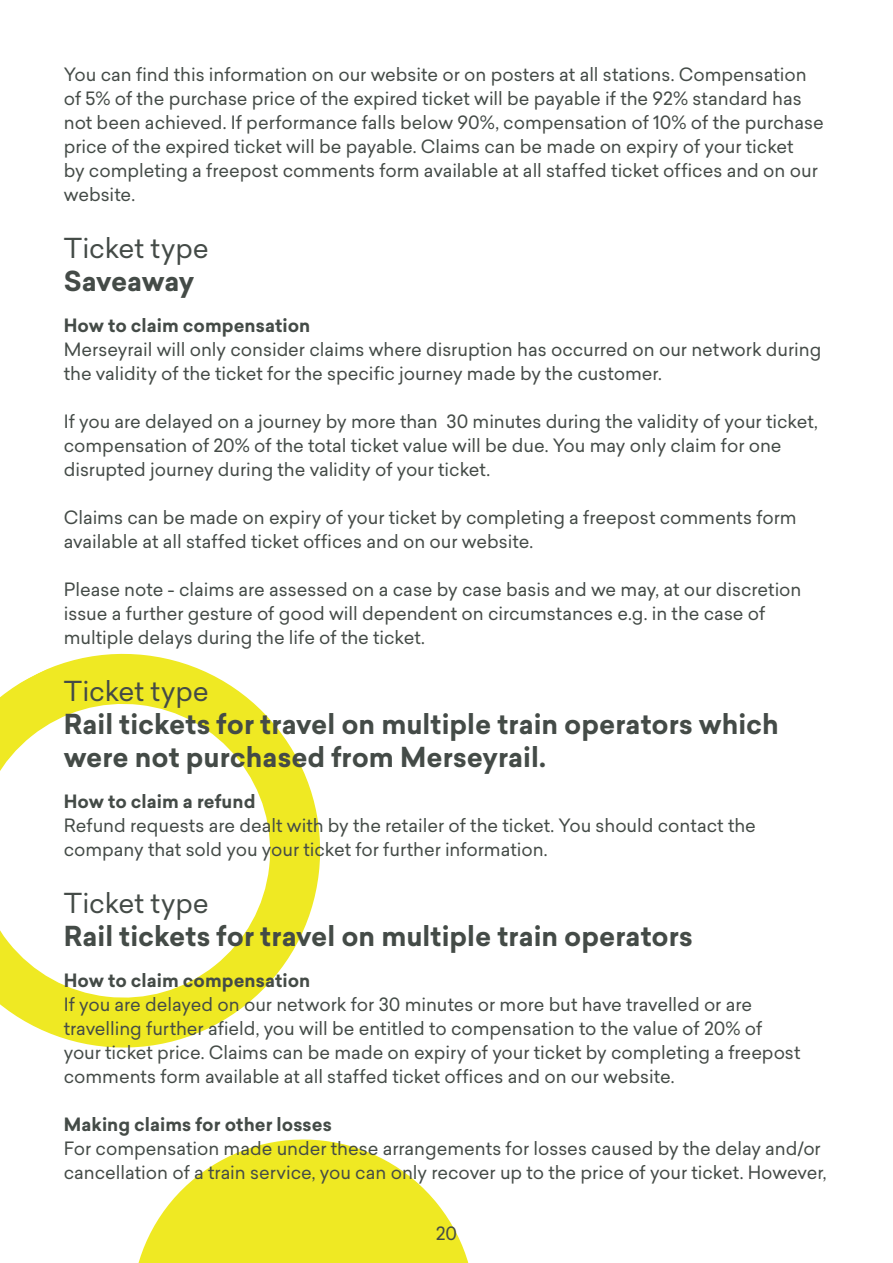
<style>
.page{position:relative;width:893px;height:1263px;background:#fff}
.page>*{position:absolute;margin:0;border:0;box-sizing:border-box;transform-origin:0 0}
.t1{font:700 27px/33px "Sailec";color:#444b47}
.t2{font:27px/33px "Sailec";color:#444b47}
.Merseyrail_Body{font:18px/24px "Sailec";letter-spacing:-.005em;color:#444b47}
.Merseyrail_Body-2{font:700 18px "Sailec";color:#444b47}
.s1{font-weight:700}
.s2{font-weight:400}
</style>
<div class="page">
<svg style="left:138px;top:1139px;width:331px;height:124px;fill:#efe923"></svg>
<svg style="left:0;top:653px;width:321px;height:395px"></svg>
<p class="Merseyrail_Body" style="left:64px;top:62px;width:761px">You can find this information on our website or on posters at all stations. Compensation of 5% of the purchase price of the expired ticket will be payable if the 92% standard has not been achieved. If performance falls below 90%, compensation of 10% of the purchase price of the expired ticket will be payable. Claims can be made on expiry of your ticket<br>by completing a freepost comments form available at all staffed ticket offices and on our website.</p>
<p class="t2" style="left:64px;top:231px;width:147px">Ticket type<br><span class="s1">Saveaway</span></p>
<p class="Merseyrail_Body-2" style="left:64px;top:312px;width:248px">How to claim compensation</p>
<p class="Merseyrail_Body" style="left:64px;top:337px;width:759px">Merseyrail will only consider claims where disruption has occurred on our network during the validity of the ticket for the specific journey made by the customer.</p>
<p class="Merseyrail_Body" style="left:64px;top:409px;width:756px">If you are delayed on a journey by more than 30 minutes during the validity of your ticket, compensation of 20% of the total ticket value will be due. You may only claim for one disrupted journey during the validity of your ticket.</p>
<p class="Merseyrail_Body" style="left:64px;top:505px;width:734px">Claims can be made on expiry of your ticket by completing a freepost comments form available at all staffed ticket offices and on our website.</p>
<p class="Merseyrail_Body" style="left:64px;top:577px;width:739px">Please note - claims are assessed on a case by case basis and we may, at our discretion issue a further gesture of good will dependent on circumstances e.g. in the case of multiple delays during the life of the ticket.</p>
<p class="t1" style="left:64px;top:675px;width:717px"><span class="s2">Ticket type<br></span>Rail tickets for travel on multiple train operators which were not purchased from Merseyrail.</p>
<p class="Merseyrail_Body-2" style="left:64px;top:788px;width:193px">How to claim a refund</p>
<p class="Merseyrail_Body" style="left:64px;top:813px;width:694px">Refund requests are dealt with by the retailer of the ticket. You should contact the company that sold you your ticket for further information.</p>
<p class="t1" style="left:64px;top:887px;width:631px"><span class="s2">Ticket type<br></span>Rail tickets for travel on multiple train operators</p>
<p class="Merseyrail_Body-2" style="left:64px;top:967px;width:248px">How to claim compensation</p>
<p class="Merseyrail_Body" style="left:64px;top:992px;width:738px">If you are delayed on our network for 30 minutes or more but have travelled or are travelling further afield, you will be entitled to compensation to the value of 20% of your ticket price. Claims can be made on expiry of your ticket by completing a freepost comments form available at all staffed ticket offices and on our website.</p>
<p class="Merseyrail_Body-2" style="left:64px;top:1111px;width:270px">Making claims for other losses</p>
<p class="Merseyrail_Body" style="left:64px;top:1136px;width:764px">For compensation made under these arrangements for losses caused by the delay and/or cancellation of a train service, you can only recover up to the price of your ticket. However,</p>
<p class="Merseyrail_Body" style="left:436px;top:1221px;width:23px">20</p>
</div>
